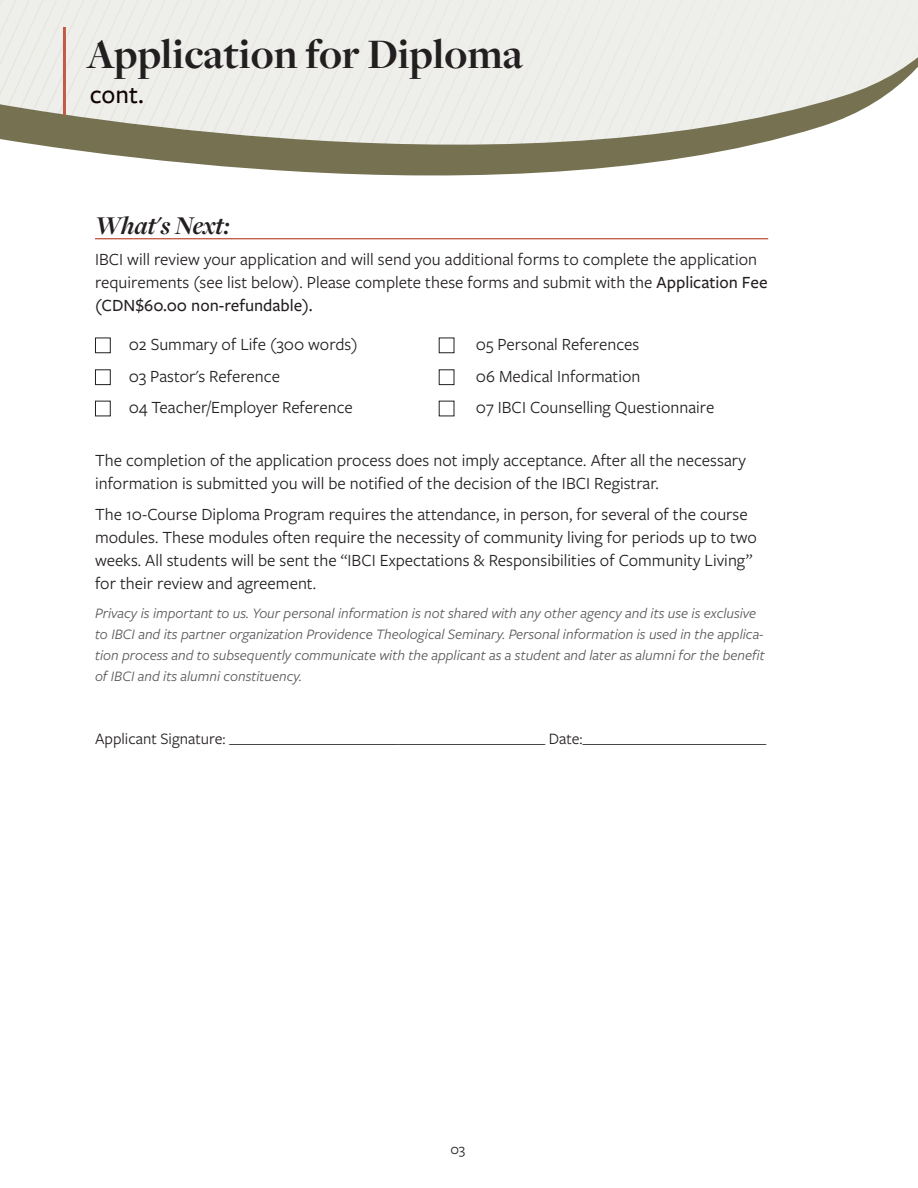
<style>
.page{position:relative;width:918px;height:1188px;background:#fff}
.page>*{position:absolute;margin:0;border:0;box-sizing:border-box;transform-origin:0 0}
.t1{font:700 43.5px "Freight Disp Pro";color:#231f20}
.t2{font:italic 700 26.55px "Freight Disp Pro";color:#231f20}
.t3{font:500 26.4px "Freight Sans Pro";color:#0e0000}
.body{font:17.7px/23.1px "Freight Sans Pro";color:#231f20}
.body_-_tab{font:17.7px/31.5px "Freight Sans Pro";color:#231f20}
.body_-_fill_in{font:16.5px "Freight Sans Pro";color:#231f20}
.body-2{font:italic 15px/21px "Freight Sans Pro";color:#57585a}
.body-3{font:15px "Freight Sans Pro";color:#231f20}
.s1{font-weight:500}
</style>
<div class="page">
<svg style="left:188px;top:163px;width:458px;height:13px;fill:#757151"></svg>
<svg style="left:0;top:0;width:918px;height:163px;background:#dbdad3"></svg>
<hr style="left:63px;top:27px;width:3px;height:88px;background:#c15a46">
<div style="left:95px;top:338px;width:16px;height:15px;border:1px solid #231f20"></div>
<div style="left:439px;top:338px;width:15px;height:15px;border:1px solid #231f20"></div>
<div style="left:95px;top:369px;width:16px;height:16px;border:1px solid #231f20"></div>
<div style="left:439px;top:369px;width:15px;height:16px;border:1px solid #231f20"></div>
<div style="left:95px;top:401px;width:16px;height:15px;border:1px solid #231f20"></div>
<hr style="left:95px;top:238px;width:673px;height:1px;background:#c15a46">
<h1 class="t1" style="left:87px;top:25px;width:437px">Application for Diploma</h1>
<h1 class="t3" style="left:90px;top:76px;width:56px">cont.</h1>
<p class="t2" style="left:95px;top:208px;width:136px">What's Next:</p>
<p class="body" style="left:95px;top:247px;width:674px">IBCI will review your application and will send you additional forms to complete the application requirements (see list below). Please complete these forms and submit with the <span class="s1">Application Fee (CDN$60.00 non-refundable).</span></p>
<p class="body_-_tab" style="left:129px;top:328px;width:230px">02 Summary of Life (300 words)<br>03 Pastor's Reference<br>04 Teacher/Employer Reference</p>
<p class="body_-_tab" style="left:476px;top:328px;width:240px">05 Personal References<br>06 Medical Information<br>07 IBCI Counselling Questionnaire</p>
<p class="body" style="left:95px;top:448px;width:652px">The completion of the application process does not imply acceptance. After all the necessary information is submitted you will be notified of the decision of the IBCI Registrar.</p>
<p class="body" style="left:95px;top:502px;width:663px">The 10-Course Diploma Program requires the attendance, in person, for several of the course modules. These modules often require the necessity of community living for periods up to two weeks. All students will be sent the “IBCI Expectations &amp; Responsibilities of Community Living” for their review and agreement.</p>
<p class="body-2" style="left:95px;top:602px;width:671px">Privacy is important to us. Your personal information is not shared with any other agency and its use is exclusive to IBCI and its partner organization Providence Theological Seminary. Personal information is used in the applica&shy;tion process and to subsequently communicate with the applicant as a student and later as alumni for the benefit of IBCI and its alumni constituency.</p>
<p class="body_-_fill_in" style="left:95px;top:727px;width:673px">Applicant Signature: ___________________________________________ Date:_________________________</p>
<p class="body-3" style="left:450px;top:1139px;width:16px">03</p>
</div>
